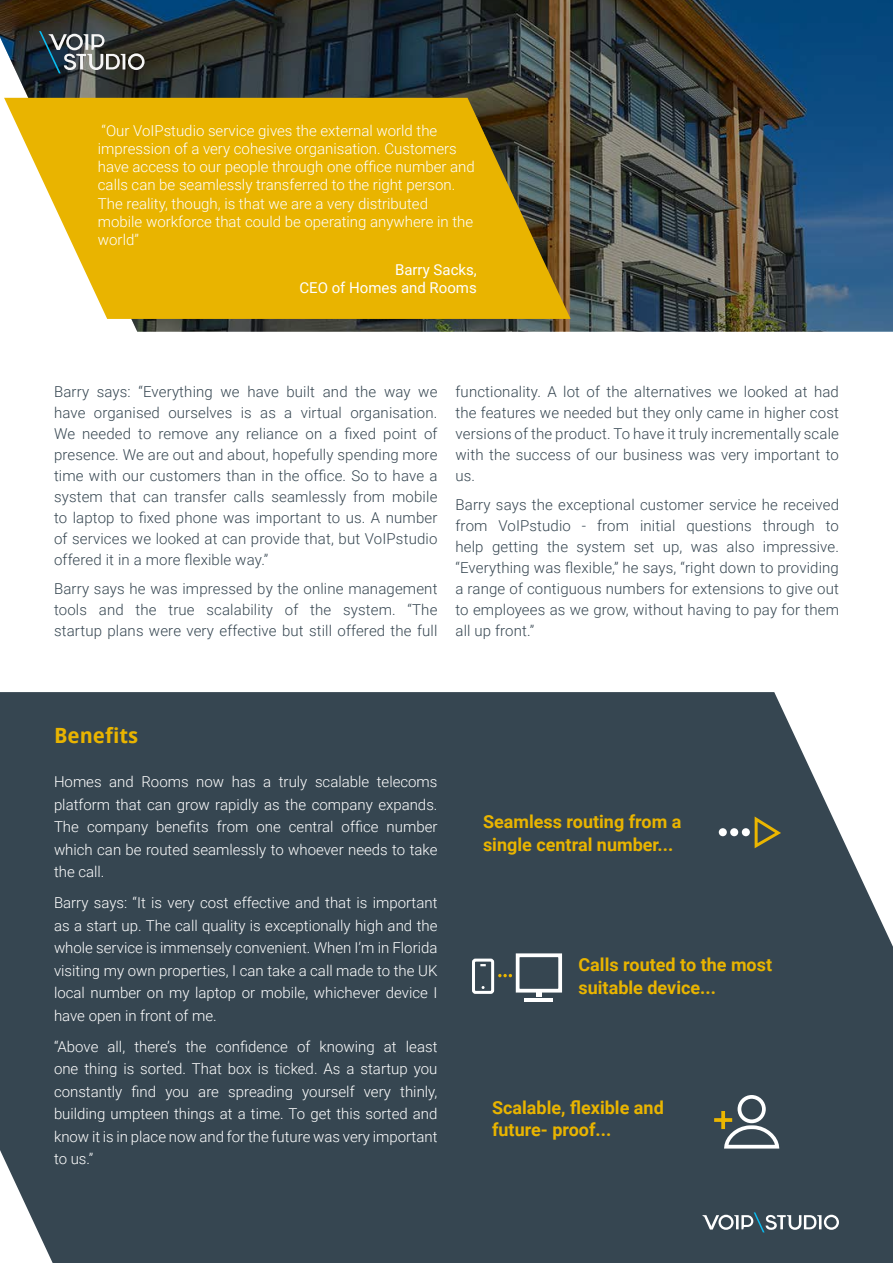
<style>
.page{position:relative;width:893px;height:1263px;background:#fff}
.page>*{position:absolute;margin:0;border:0;box-sizing:border-box;transform-origin:0 0}
.t1{font:700 21px "Droid Sans";color:#e9b400}
.t2{font:700 18px/22.5px "Roboto";color:#e9b400}
.t3{font:300 15px/21px "Roboto";letter-spacing:.01em;color:#364651;text-align:justify}
.t4{font:300 15px/22.5px "Roboto";color:#fff;text-align:justify}
.t5{font:15px/18px "Roboto";color:#fff;text-align:right}
</style>
<div class="page">
<div style="left:0;top:692px;width:893px;height:571px;background:#364651"></div>
<img style="left:0;top:0;width:893px;height:332px">
<svg style="left:39px;top:31px;width:106px;height:42px;background:#555d5f"></svg>
<svg style="left:4px;top:98px;width:567px;height:221px;background:#ddb01b"></svg>
<svg style="left:702px;top:1212px;width:137px;height:20px"></svg>
<div style="left:730px;top:828px;width:8px;height:8px;background:#fff;border-radius:50%"></div>
<div style="left:742px;top:828px;width:8px;height:8px;background:#fff;border-radius:50%"></div>
<div style="left:719px;top:828px;width:8px;height:8px;background:#fff;border-radius:50%"></div>
<svg style="left:752px;top:814px;width:32px;height:36px"></svg>
<div style="left:472px;top:958px;width:22px;height:36px;border:3px solid #fff;border-radius:2px"></div>
<svg style="left:498px;top:974px;width:14px;height:3px"></svg>
<svg style="left:480px;top:964px;width:6px;height:2px"></svg>
<svg style="left:536px;top:992px;width:6px;height:4px"></svg>
<hr style="left:524px;top:998px;width:29px;height:4px;background:#fff">
<div style="left:516px;top:953px;width:46px;height:39px;border:4px solid #fff"></div>
<svg style="left:722px;top:1093px;width:59px;height:58px"></svg>
<svg style="left:714px;top:1118px;width:18px;height:4px"></svg>
<svg style="left:721px;top:1111px;width:4px;height:18px"></svg>
<p class="t4" style="left:98px;top:122px;width:378px;line-height:18px;text-align:left">“Our VoIPstudio service gives the external world the impression of a very cohesive organisation. Customers have access to our people through one office number and calls can be seamlessly transferred to the right person.<br>The reality, though, is that we are a very distributed mobile workforce that could be operating anywhere in the world”</p>
<p class="t5" style="left:299px;top:260px;width:179px">Barry Sacks,<br>CEO of Homes and Rooms</p>
<p class="t3" style="left:54px;top:380px;width:385px">Barry says: “Everything we have built and the way we have organised ourselves is as a virtual organisation.<br>We needed to remove any reliance on a fixed point of presence. We are out and about, hopefully spending more time with our customers than in the office. So to have a system that can transfer calls seamlessly from mobile to laptop to fixed phone was important to us. A number of services we looked at can provide that, but VoIPstudio offered it in a more flexible way.”</p>
<p class="t3" style="left:54px;top:578px;width:385px">Barry says he was impressed by the online management tools and the true scalability of the system. “The startup plans were very effective but still offered the full</p>
<p class="t3" style="left:455px;top:380px;width:385px">functionality. A lot of the alternatives we looked at had the features we needed but they only came in higher cost versions of the product. To have it truly incrementally scale with the success of our business was very important to us.</p>
<p class="t3" style="left:455px;top:494px;width:385px">Barry says the exceptional customer service he received from VoIPstudio - from initial questions through to help getting the system set up, was also impressive. “Everything was flexible,” he says, “right down to providing a range of contiguous numbers for extensions to give out to employees as we grow, without having to pay for them all up front.”</p>
<h1 class="t1" style="left:54px;top:724px;width:86px">Benefits</h1>
<p class="t4" style="left:54px;top:770px;width:385px">Homes and Rooms now has a truly scalable telecoms platform that can grow rapidly as the company expands.<br>The company benefits from one central office number which can be routed seamlessly to whoever needs to take the call.</p>
<p class="t4" style="left:54px;top:891px;width:385px">Barry says: “It is very cost effective and that is important as a start up. The call quality is exceptionally high and the whole service is immensely convenient. When I’m in Florida visiting my own properties, I can take a call made to the UK local number on my laptop or mobile, whichever device I have open in front of me.</p>
<p class="t4" style="left:54px;top:1034px;width:385px">“Above all, there’s the confidence of knowing at least one thing is sorted. That box is ticked. As a startup you constantly find you are spreading yourself very thinly, building umpteen things at a time. To get this sorted and know it is in place now and for the future was very important to us.”</p>
<p class="t2" style="left:483px;top:810px;width:200px">Seamless routing from a single central number...</p>
<p class="t2" style="left:578px;top:953px;width:195px">Calls routed to the most suitable device...</p>
<p class="t2" style="left:492px;top:1095px;width:173px">Scalable, flexible and future- proof...</p>
</div>
